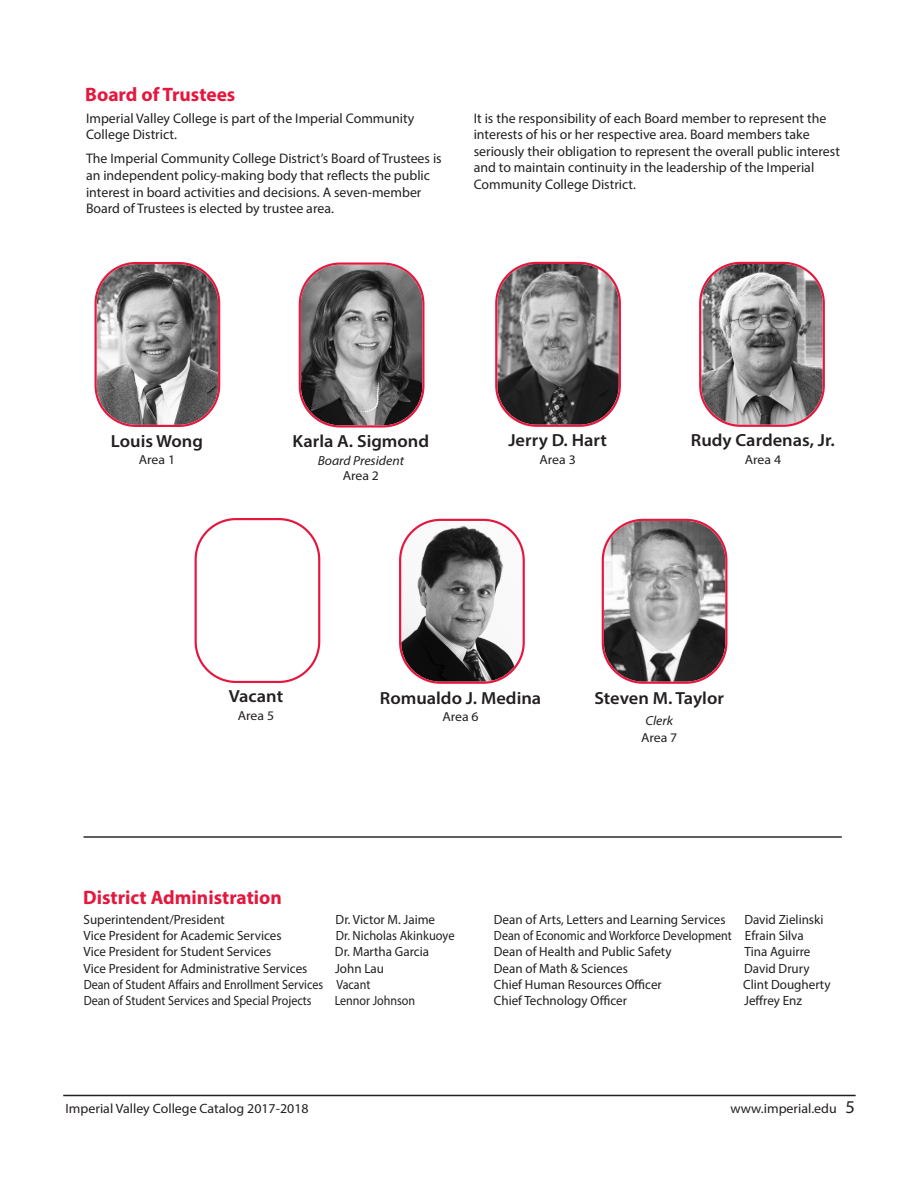
<style>
.page{position:relative;width:918px;height:1188px;background:#fff}
.page>*{position:absolute;margin:0;border:0;box-sizing:border-box;transform-origin:0 0}
.t1{font:700 19.5px "Myriad Pro";color:#e4183e}
.t2{font:600 17.55px "Myriad Pro";color:#231f20;scale:1.05 1}
.t3{font:13.8px/16.6px "Myriad Pro";color:#231f20}
.t4{font:13.5px "Myriad Pro";color:#231f20}
.t5{font:13.35px/16px "Myriad Pro";color:#231f20}
.t6{font:13.35px "Myriad Pro";color:#231f20;scale:.93 1}
.t7{font:13.35px "Myriad Pro";color:#231f20;scale:.9 1}
.t8{font:13.05px "Myriad Pro";letter-spacing:-.005em;color:#231f20;scale:1.05 1}
.t9{font:italic 13.05px "Myriad Pro";color:#231f20;scale:1.05 1}
.s1{font-size:18px}
</style>
<div class="page">
<svg style="left:299px;top:262px;width:125px;height:166px;background:#7a6f71"></svg>
<svg style="left:699px;top:262px;width:126px;height:165px;background:#988d8f"></svg>
<svg style="left:195px;top:518px;width:125px;height:165px"></svg>
<svg style="left:495px;top:262px;width:126px;height:165px;background:#7f7476"></svg>
<svg style="left:399px;top:519px;width:126px;height:165px"></svg>
<svg style="left:602px;top:519px;width:125px;height:165px"></svg>
<svg style="left:95px;top:262px;width:125px;height:165px;background:#928789"></svg>
<hr style="left:84px;top:836px;width:758px;height:2px;background:#231f20">
<hr style="left:63px;top:1095px;width:793px;height:1px;background:#231f20">
<h1 class="t1" style="left:85px;top:87px;width:152px">Board of Trustees</h1>
<p class="t3" style="left:86px;top:111px;width:330px">Imperial Valley College is part of the Imperial Community<br>College District.</p>
<p class="t3" style="left:86px;top:151px;width:357px">The Imperial Community College District’s Board of Trustees is an independent policy-making body that reflects the public interest in board activities and decisions. A seven-member Board of Trustees is elected by trustee area.</p>
<p class="t3" style="left:474px;top:111px;width:368px">It is the responsibility of each Board member to represent the interests of his or her respective area. Board members take seriously their obligation to represent the overall public interest and to maintain continuity in the leadership of the Imperial Community College District.</p>
<p class="t2" style="left:111px;top:434px;width:89px">Louis Wong</p>
<p class="t8" style="left:139px;top:455px;width:36px">Area 1</p>
<p class="t2" style="left:293px;top:434px;width:132px">Karla A. Sigmond</p>
<p class="t9" style="left:318px;top:455px;width:84px">Board President</p>
<p class="t8" style="left:343px;top:471px;width:36px">Area 2</p>
<p class="t2" style="left:508px;top:434px;width:95px">Jerry D. Hart</p>
<p class="t8" style="left:540px;top:455px;width:36px">Area 3</p>
<p class="t2" style="left:691px;top:434px;width:139px">Rudy Cardenas, Jr.</p>
<p class="t8" style="left:745px;top:455px;width:36px">Area 4</p>
<p class="t2" style="left:229px;top:690px;width:53px">Vacant</p>
<p class="t8" style="left:238px;top:711px;width:36px">Area 5</p>
<h1 class="t1" style="left:83px;top:890px;width:200px">District Administration</h1>
<p class="t2" style="left:380px;top:691px;width:155px">Romualdo J. Medina</p>
<p class="t8" style="left:442px;top:712px;width:36px">Area 6</p>
<p class="t2" style="left:594px;top:691px;width:125px">Steven M. Taylor</p>
<p class="t9" style="left:645px;top:715px;width:28px">Clerk</p>
<p class="t8" style="left:641px;top:733px;width:36px">Area 7</p>
<p class="t5" style="left:84px;top:913px;width:143px">Superintendent/President</p>
<p class="t5" style="left:336px;top:913px;width:101px">Dr. Victor M. Jaime</p>
<p class="t5" style="left:84px;top:929px;width:199px">Vice President for Academic Services</p>
<p class="t6" style="left:336px;top:931px;width:129px">Dr. Nicholas Akinkuoye</p>
<p class="t5" style="left:84px;top:945px;width:189px">Vice President for Student Services</p>
<p class="t5" style="left:335px;top:945px;width:96px">Dr. Martha Garcia</p>
<p class="t5" style="left:84px;top:961px;width:225px">Vice President for Administrative Services</p>
<p class="t5" style="left:84px;top:961px;width:302px;text-indent:251px">John Lau<br>Dean of Student Affairs and Enrollment Services Vacant<br>Dean of Student Services and Special Projects</p>
<p class="t7" style="left:335px;top:995px;width:91px">Lennor Johnson</p>
<p class="t5" style="left:494px;top:913px;width:233px">Dean of Arts, Letters and Learning Services</p>
<p class="t5" style="left:494px;top:913px;width:331px;text-indent:250px">David Zielinski<br>Dean of Economic and Workforce Development Efrain Silva<br>Dean of Health and Public Safety</p>
<p class="t5" style="left:744px;top:945px;width:68px">Tina Aguirre</p>
<p class="t5" style="left:494px;top:961px;width:135px">Dean of Math &amp; Sciences</p>
<p class="t5" style="left:744px;top:961px;width:67px">David Drury</p>
<p class="t5" style="left:494px;top:977px;width:170px">Chief Human Resources Officer</p>
<p class="t5" style="left:743px;top:977px;width:89px">Clint Dougherty</p>
<p class="t5" style="left:494px;top:994px;width:135px">Chief Technology Officer</p>
<p class="t5" style="left:744px;top:994px;width:59px">Jeffrey Enz</p>
<p class="t4" style="left:66px;top:1104px;width:245px">Imperial Valley College Catalog 2017-2018</p>
<p class="t4" style="left:730px;top:1104px;width:126px">www.imperial.edu <span class="s1">5</span></p>
</div>
